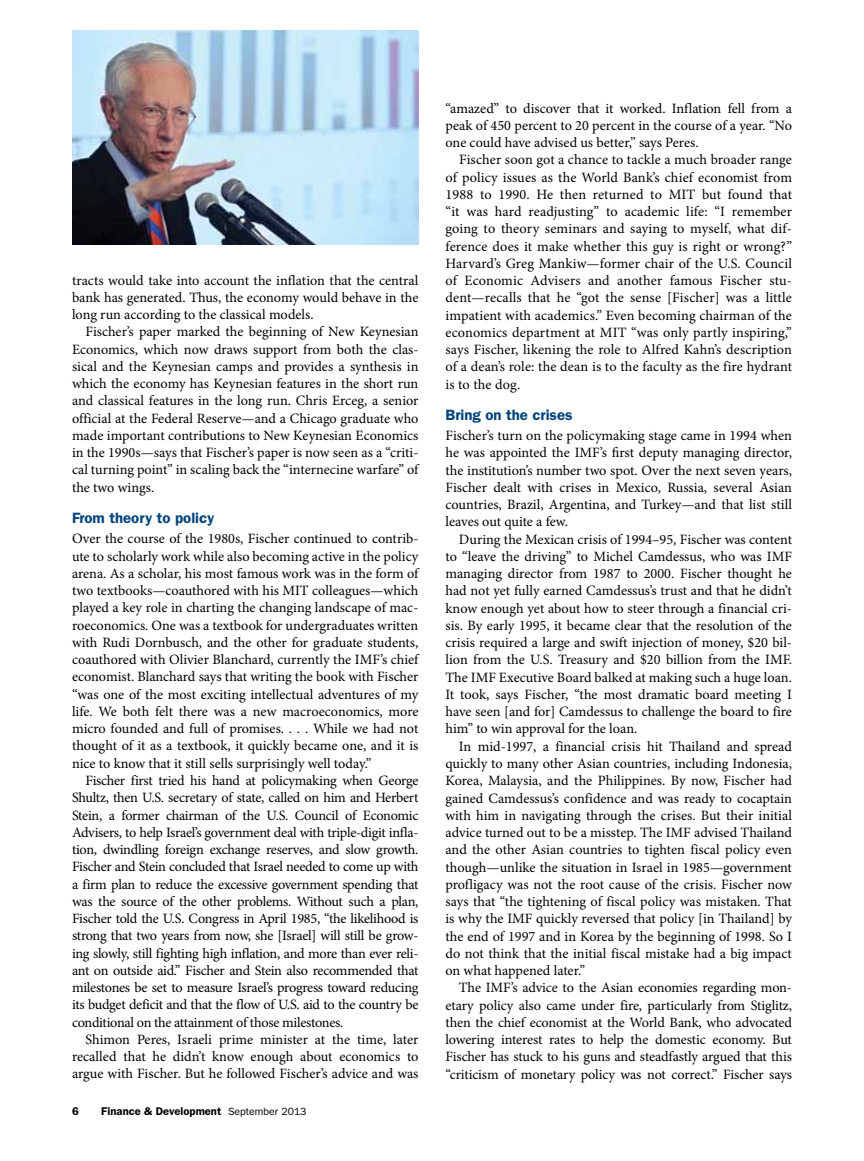
<style>
.page{position:relative;width:864px;height:1161px;background:#fff}
.page>*{position:absolute;margin:0;border:0;box-sizing:border-box;transform-origin:0 0}
.t1{font:600 15px "ITC Franklin Gothic Std";color:#00447c}
.t2{font:14.25px/17.2px "Minion Pro";letter-spacing:-.005em;color:#000;text-align:justify}
.t3{font:600 11.25px "ITC Franklin Gothic Std";color:#000}
.s1{font-weight:400;font-size:10.5px}
</style>
<div class="page">
<img style="left:72px;top:30px;width:346px;height:214px">
<p class="t2" style="left:72px;top:272px;width:348px">tracts would take into account the inflation that the central bank has generated. Thus, the economy would behave in the long run according to the classical models.</p>
<p class="t2" style="left:72px;top:323px;width:348px;text-indent:13px">Fischer’s paper marked the beginning of New Keynesian Economics, which now draws support from both the clas&shy;sical and the Keynesian camps and provides a synthesis in which the economy has Keynesian features in the short run and classical features in the long run. Chris Erceg, a senior official at the Federal Reserve—and a Chicago graduate who made important contributions to New Keynesian Economics in the 1990s—says that Fischer’s paper is now seen as a “criti&shy;cal turning point” in scaling back the “internecine warfare” of the two wings.</p>
<p class="t1" style="left:72px;top:509px;width:144px">From theory to policy</p>
<p class="t2" style="left:72px;top:530px;width:348px">Over the course of the 1980s, Fischer continued to contrib&shy;ute to scholarly work while also becoming active in the policy arena. As a scholar, his most famous work was in the form of two textbooks—coauthored with his MIT colleagues—which played a key role in charting the changing landscape of mac&shy;roeconomics. One was a textbook for undergraduates written with Rudi Dornbusch, and the other for graduate students, coauthored with Olivier Blanchard, currently the IMF’s chief economist. Blanchard says that writing the book with Fischer “was one of the most exciting intellectual adventures of my life. We both felt there was a new macroeconomics, more micro founded and full of promises. . . . While we had not thought of it as a textbook, it quickly became one, and it is nice to know that it still sells surprisingly well today.”</p>
<p class="t2" style="left:72px;top:772px;width:348px;text-indent:13px">Fischer first tried his hand at policymaking when George Shultz, then U.S. secretary of state, called on him and Herbert Stein, a former chairman of the U.S. Council of Economic Advisers, to help Israel’s government deal with triple-digit infla&shy;tion, dwindling foreign exchange reserves, and slow growth.<br>Fischer and Stein concluded that Israel needed to come up with a firm plan to reduce the excessive government spending that was the source of the other problems. Without such a plan, Fischer told the U.S. Congress in April 1985, “the likelihood is strong that two years from now, she [Israel] will still be grow&shy;ing slowly, still fighting high inflation, and more than ever reli&shy;ant on outside aid.” Fischer and Stein also recommended that milestones be set to measure Israel’s progress toward reducing its budget deficit and that the flow of U.S. aid to the country be conditional on the attainment of those milestones.</p>
<p class="t2" style="left:72px;top:1031px;width:348px;text-indent:13px">Shimon Peres, Israeli prime minister at the time, later recalled that he didn’t know enough about economics to argue with Fischer. But he followed Fischer’s advice and was</p>
<p class="t3" style="left:72px;top:1104px;width:8px">6</p>
<p class="t3" style="left:101px;top:1104px;width:207px">Finance &amp; Development <span class="s1">September 2013</span></p>
<p class="t2" style="left:446px;top:99px;width:348px">“amazed” to discover that it worked. Inflation fell from a peak of 450 percent to 20 percent in the course of a year. “No one could have advised us better,” says Peres.</p>
<p class="t2" style="left:446px;top:151px;width:348px;text-indent:13px">Fischer soon got a chance to tackle a much broader range of policy issues as the World Bank’s chief economist from 1988 to 1990. He then returned to MIT but found that “it was hard readjusting” to academic life: “I remember going to theory seminars and saying to myself, what dif&shy;ference does it make whether this guy is right or wrong?” Harvard’s Greg Mankiw—former chair of the U.S. Council of Economic Advisers and another famous Fischer stu&shy;dent—recalls that he “got the sense [Fischer] was a little impatient with academics.” Even becoming chairman of the economics department at MIT “was only partly inspiring,” says Fischer, likening the role to Alfred Kahn’s description of a dean’s role: the dean is to the faculty as the fire hydrant is to the dog.</p>
<p class="t1" style="left:446px;top:406px;width:129px">Bring on the crises</p>
<p class="t2" style="left:446px;top:427px;width:348px">Fischer’s turn on the policymaking stage came in 1994 when he was appointed the IMF’s first deputy managing director, the institution’s number two spot. Over the next seven years, Fischer dealt with crises in Mexico, Russia, several Asian countries, Brazil, Argentina, and Turkey—and that list still leaves out quite a few.</p>
<p class="t2" style="left:446px;top:531px;width:348px;text-indent:13px">During the Mexican crisis of 1994–95, Fischer was content to “leave the driving” to Michel Camdessus, who was IMF managing director from 1987 to 2000. Fischer thought he had not yet fully earned Camdessus’s trust and that he didn’t know enough yet about how to steer through a financial cri&shy;sis. By early 1995, it became clear that the resolution of the crisis required a large and swift injection of money, $20 bil&shy;lion from the U.S. Treasury and $20 billion from the IMF.<br>The IMF Executive Board balked at making such a huge loan.<br>It took, says Fischer, “the most dramatic board meeting I have seen [and for] Camdessus to challenge the board to fire him” to win approval for the loan.</p>
<p class="t2" style="left:446px;top:738px;width:348px;text-indent:13px">In mid-1997, a financial crisis hit Thailand and spread quickly to many other Asian countries, including Indonesia, Korea, Malaysia, and the Philippines. By now, Fischer had gained Camdessus’s confidence and was ready to cocaptain with him in navigating through the crises. But their initial advice turned out to be a misstep. The IMF advised Thailand and the other Asian countries to tighten fiscal policy even though—unlike the situation in Israel in 1985—government profligacy was not the root cause of the crisis. Fischer now says that “the tightening of fiscal policy was mistaken. That is why the IMF quickly reversed that policy [in Thailand] by the end of 1997 and in Korea by the beginning of 1998. So I do not think that the initial fiscal mistake had a big impact on what happened later.”</p>
<p class="t2" style="left:446px;top:979px;width:348px;text-indent:13px">The IMF’s advice to the Asian economies regarding mon&shy;etary policy also came under fire, particularly from Stiglitz, then the chief economist at the World Bank, who advocated lowering interest rates to help the domestic economy. But Fischer has stuck to his guns and steadfastly argued that this “criticism of monetary policy was not correct.” Fischer says</p>
</div>
